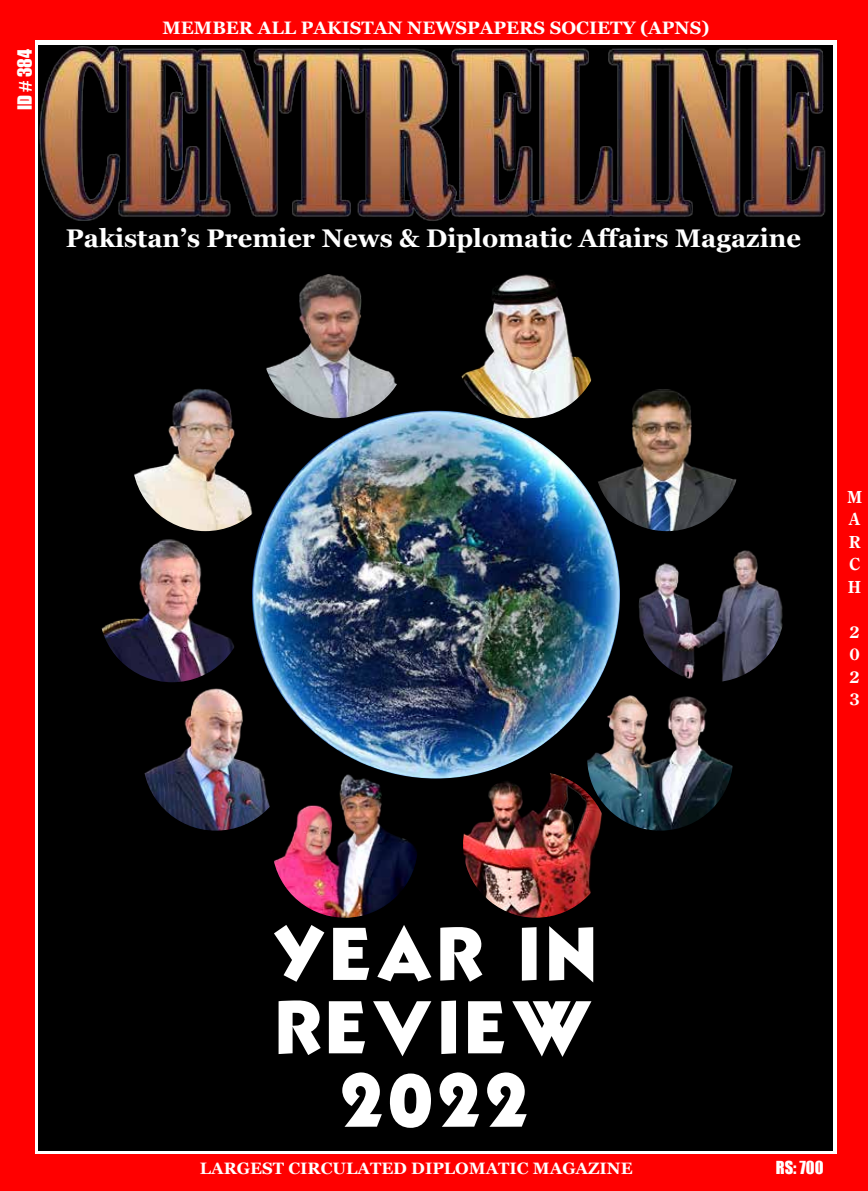
<style>
.page{position:relative;width:868px;height:1191px;background:#fff}
.page>*{position:absolute;margin:0;border:0;box-sizing:border-box;transform-origin:0 0}
.t1{font:73.35px/73.3px "Bear Font";color:#fff;text-align:center}
.t2{font:700 25.5px "Georgia";color:#fff}
.t3{font:700 18px "Georgia";color:#fff}
.t4{font:700 18px/22.5px "Century Old Sty TEE";color:#fff;text-align:justify}
.t5{font:18px "Impact";color:#fff}
.t6{font:700 16.5px "Georgia";color:#fff}
.t7{font:16.5px "Impact";color:#fff}
</style>
<div class="page">
<div style="left:39px;top:45px;width:794px;height:1105px;background:#000"></div>
<div style="left:0;top:1154px;width:867px;height:37px;background:#f00"></div>
<div style="left:0;top:0;width:867px;height:40px;background:#f00"></div>
<div style="left:837px;top:0;width:30px;height:1191px;background:#f00"></div>
<div style="left:0;top:0;width:34px;height:1191px;background:#f00"></div>
<img style="left:38px;top:46px;width:788px;height:176px">
<img style="left:144px;top:688px;width:122px;height:141px">
<img style="left:453px;top:271px;width:148px;height:148px;border-radius:74px">
<img style="left:134px;top:388px;width:103px;height:141px">
<img style="left:462px;top:771px;width:147px;height:147px;border-radius:74px">
<img style="left:652px;top:550px;width:130px;height:131px">
<img style="left:274px;top:811px;width:142px;height:104px">
<img style="left:98px;top:535px;width:148px;height:148px;border-radius:74px">
<img style="left:586px;top:696px;width:145px;height:135px">
<img style="left:266px;top:274px;width:131px;height:122px">
<img style="left:593px;top:384px;width:147px;height:148px;border-radius:74px">
<div style="left:237px;top:396px;width:415px;height:415px;background:#000;opacity:.75"></div>
<img style="left:252px;top:411px;width:368px;height:367px;border-radius:184px">
<p class="t5" style="left:11px;top:110px;width:62px;rotate:-90deg">ID # 384</p>
<p class="t3" style="left:162px;top:16px;width:548px">MEMBER ALL PAKISTAN NEWSPAPERS SOCIETY (APNS)</p>
<p class="t2" style="left:66px;top:222px;width:736px">PAKISTAN’S PREMIER NEWS &amp; DIPLOMATIC AFFAIRS MAGAZINE</p>
<p class="t4" style="left:846px;top:485px;width:17px">M A R C H</p>
<p class="t4" style="left:849px;top:620px;width:12px">2<br>0<br>2<br>3</p>
<h1 class="t1" style="left:269px;top:918px;width:330px">YEAR IN<br>REVIEW<br>2022</h1>
<p class="t6" style="left:200px;top:1157px;width:434px">LARGEST CIRCULATED DIPLOMATIC MAGAZINE</p>
<p class="t7" style="left:775px;top:1155px;width:49px">Rs: 700</p>
</div>
